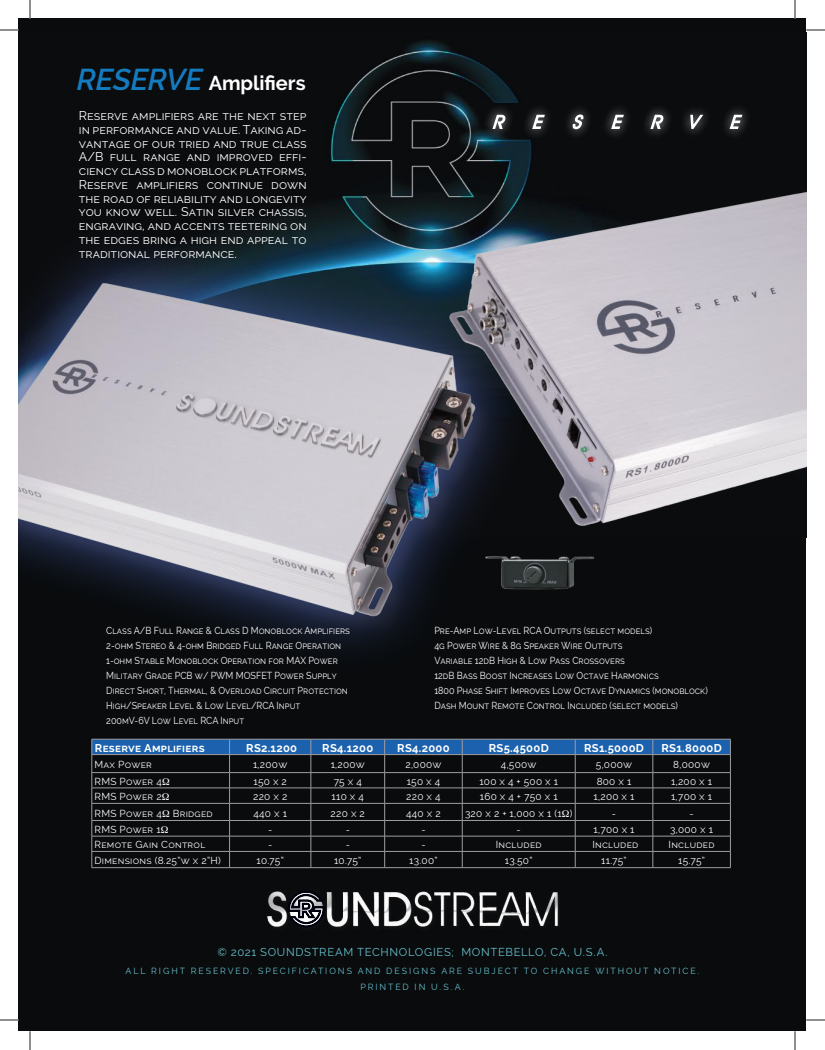
<style>
.page{position:relative;width:825px;height:1050px;background:#fff}
.page>*{position:absolute;margin:0;border:0;box-sizing:border-box;transform-origin:0 0}
.t1{font:700 20px "Raleway";color:#fff}
.t2{font:12.5px/13.8px "Raleway";color:#fff;text-align:justify}
.t3{font:700 11.25px "Raleway";letter-spacing:.025em;color:#fff}
.t4{font:11.25px "Raleway";letter-spacing:.055em;color:#68c2ce}
.t5{font:10px/15px "Raleway";color:#fff;scale:.9 1}
.t6{font:10px "Raleway";color:#fff}
.t7{font:10px "Raleway";letter-spacing:.025em;color:#fff}
.t8{font:8.75px/16.2px "Raleway";letter-spacing:.215em;color:#68c2ce;text-align:center}
.s1{font-weight:600;font-style:italic;font-size:30px;color:#157bbf}
</style>
<div class="page">
<div style="left:19px;top:19px;width:787px;height:1012px;background:#090b0d"></div>
<img style="left:254px;top:41px;width:265px;height:183px">
<div style="left:483px;top:104px;width:269px;height:36px;background:#fff;opacity:.8"></div>
<svg style="left:492px;top:114px;width:14px;height:16px"></svg>
<svg style="left:531px;top:114px;width:15px;height:16px"></svg>
<svg style="left:571px;top:114px;width:14px;height:16px"></svg>
<svg style="left:610px;top:114px;width:15px;height:16px"></svg>
<svg style="left:650px;top:114px;width:14px;height:16px"></svg>
<svg style="left:690px;top:114px;width:15px;height:16px"></svg>
<svg style="left:729px;top:114px;width:14px;height:16px"></svg>
<img style="left:267px;top:891px;width:292px;height:37px">
<svg style="left:287px;top:891px;width:38px;height:37px"></svg>
<div style="left:19px;top:224px;width:514px;height:452px;background:#4861ae;opacity:.95"></div>
<img style="left:19px;top:276px;width:461px;height:348px">
<img style="left:324px;top:137px;width:353px;height:213px">
<img style="left:438px;top:149px;width:368px;height:392px">
<img style="left:485px;top:556px;width:109px;height:35px">
<svg style="left:0;top:30px;width:19px;height:1px"></svg>
<svg style="left:806px;top:30px;width:19px;height:1px"></svg>
<svg style="left:0;top:1020px;width:19px;height:1px"></svg>
<svg style="left:806px;top:1020px;width:19px;height:1px"></svg>
<svg style="left:30px;top:0;width:1px;height:19px"></svg>
<svg style="left:30px;top:1031px;width:1px;height:19px"></svg>
<svg style="left:795px;top:0;width:1px;height:19px"></svg>
<svg style="left:795px;top:1031px;width:1px;height:19px"></svg>
<svg style="left:92px;top:739px;width:639px;height:129px"></svg>
<h1 class="t1" style="left:77px;top:72px;width:230px"><span class="s1">RESERVE</span> Amplifiers</h1>
<p class="t2" style="left:79px;top:109px;width:229px">Reserve amplifiers are the next step in performance and value. Taking ad&shy;vantage of our tried and true class A/B full range and improved effi&shy;ciency class d monoblock platforms, Reserve amplifiers continue down the road of reliability and longevity you know well. Satin silver chassis, engraving, and accents teetering on the edges bring a high end appeal to traditional performance.</p>
<p class="t5" style="left:106px;top:623px;width:272px">Class A/B Full Range &amp; Class D Monoblock Amplifiers 2-ohm Stereo &amp; 4-ohm Bridged Full Range Operation 1-ohm Stable Monoblock Operation for MAX Power Military Grade PCB w/ PWM MOSFET Power Supply Direct Short, Thermal, &amp; Overload Circuit Protection High/Speaker Level &amp; Low Level/RCA Input<br>200mV-6V Low Level RCA Input</p>
<p class="t5" style="left:434px;top:623px;width:305px">Pre-Amp Low-Level RCA Outputs (select models)<br>4g Power Wire &amp; 8g Speaker Wire Outputs<br>Variable 12dB High &amp; Low Pass Crossovers<br>12dB Bass Boost Increases Low Octave Harmonics<br>1800 Phase Shift Improves Low Octave Dynamics (monoblock)<br>Dash Mount Remote Control Included (select models)</p>
<p class="t3" style="left:95px;top:742px;width:111px">Reserve Amplifiers</p>
<p class="t3" style="left:246px;top:742px;width:52px">RS2.1200</p>
<p class="t3" style="left:322px;top:742px;width:53px">RS4.1200</p>
<p class="t3" style="left:397px;top:742px;width:54px">RS4.2000</p>
<p class="t3" style="left:489px;top:742px;width:61px">RS5.4500D</p>
<p class="t3" style="left:584px;top:742px;width:61px">RS1.5000D</p>
<p class="t3" style="left:662px;top:742px;width:62px">RS1.8000D</p>
<p class="t7" style="left:95px;top:759px;width:59px">Max Power</p>
<p class="t6" style="left:253px;top:759px;width:36px">1,200w</p>
<p class="t6" style="left:331px;top:759px;width:36px">1,200w</p>
<p class="t6" style="left:405px;top:759px;width:38px">2,000w</p>
<p class="t6" style="left:501px;top:759px;width:37px">4,500w</p>
<p class="t6" style="left:596px;top:759px;width:38px">5,000w</p>
<p class="t6" style="left:673px;top:759px;width:38px">8,000w</p>
<p class="t7" style="left:95px;top:776px;width:69px">RMS Power 4</p>
<p class="t6" style="left:254px;top:776px;width:35px">150 x 2</p>
<p class="t6" style="left:334px;top:776px;width:30px">75 x 4</p>
<p class="t6" style="left:407px;top:776px;width:35px">150 x 4</p>
<p class="t6" style="left:479px;top:776px;width:80px">100 x 4 + 500 x 1</p>
<p class="t6" style="left:597px;top:776px;width:36px">800 x 1</p>
<p class="t6" style="left:671px;top:776px;width:42px">1,200 x 1</p>
<p class="t7" style="left:95px;top:791px;width:69px">RMS Power 2</p>
<p class="t6" style="left:253px;top:791px;width:36px">220 x 2</p>
<p class="t6" style="left:332px;top:791px;width:34px">110 x 4</p>
<p class="t6" style="left:406px;top:791px;width:36px">220 x 4</p>
<p class="t6" style="left:480px;top:791px;width:79px">160 x 4 + 750 x 1</p>
<p class="t6" style="left:594px;top:791px;width:42px">1,200 x 1</p>
<p class="t6" style="left:671px;top:791px;width:43px">1,700 x 1</p>
<p class="t7" style="left:95px;top:807px;width:120px">RMS Power 4 Bridged</p>
<p class="t6" style="left:254px;top:807px;width:35px">440 x 1</p>
<p class="t6" style="left:331px;top:807px;width:36px">220 x 2</p>
<p class="t6" style="left:406px;top:807px;width:36px">440 x 2</p>
<p class="t6" style="left:465px;top:807px;width:109px">320 x 2 + 1,000 x 1 (1 )</p>
<p class="t6" style="left:612px;top:807px;width:6px">-</p>
<p class="t6" style="left:690px;top:807px;width:6px">-</p>
<p class="t7" style="left:95px;top:824px;width:68px">RMS Power 1</p>
<p class="t6" style="left:268px;top:824px;width:6px">-</p>
<p class="t6" style="left:346px;top:824px;width:6px">-</p>
<p class="t6" style="left:421px;top:824px;width:6px">-</p>
<p class="t6" style="left:517px;top:824px;width:6px">-</p>
<p class="t6" style="left:594px;top:824px;width:43px">1,700 x 1</p>
<p class="t6" style="left:670px;top:824px;width:44px">3,000 x 1</p>
<p class="t7" style="left:95px;top:839px;width:112px">Remote Gain Control</p>
<p class="t6" style="left:268px;top:839px;width:6px">-</p>
<p class="t6" style="left:346px;top:839px;width:6px">-</p>
<p class="t6" style="left:421px;top:839px;width:6px">-</p>
<p class="t7" style="left:496px;top:839px;width:48px">Included</p>
<p class="t7" style="left:592px;top:839px;width:48px">Included</p>
<p class="t7" style="left:669px;top:839px;width:48px">Included</p>
<p class="t7" style="left:95px;top:855px;width:128px">Dimensions (8.25”w x 2”H)</p>
<p class="t6" style="left:257px;top:855px;width:29px">10.75”</p>
<p class="t6" style="left:334px;top:855px;width:29px">10.75”</p>
<p class="t6" style="left:409px;top:855px;width:30px">13.00”</p>
<p class="t6" style="left:505px;top:855px;width:29px">13.50”</p>
<p class="t6" style="left:601px;top:855px;width:27px">11.75”</p>
<p class="t6" style="left:678px;top:855px;width:28px">15.75”</p>
<p class="t4" style="left:217px;top:946px;width:392px">© 2021 SOUNDSTREAM TECHNOLOGIES; MONTEBELLO, CA, U.S.A.</p>
<p class="t8" style="left:126px;top:963px;width:575px">ALL RIGHT RESERVED. SPECIFICATIONS AND DESIGNS ARE SUBJECT TO CHANGE WITHOUT NOTICE.<br>PRINTED IN U.S.A.</p>
</div>
